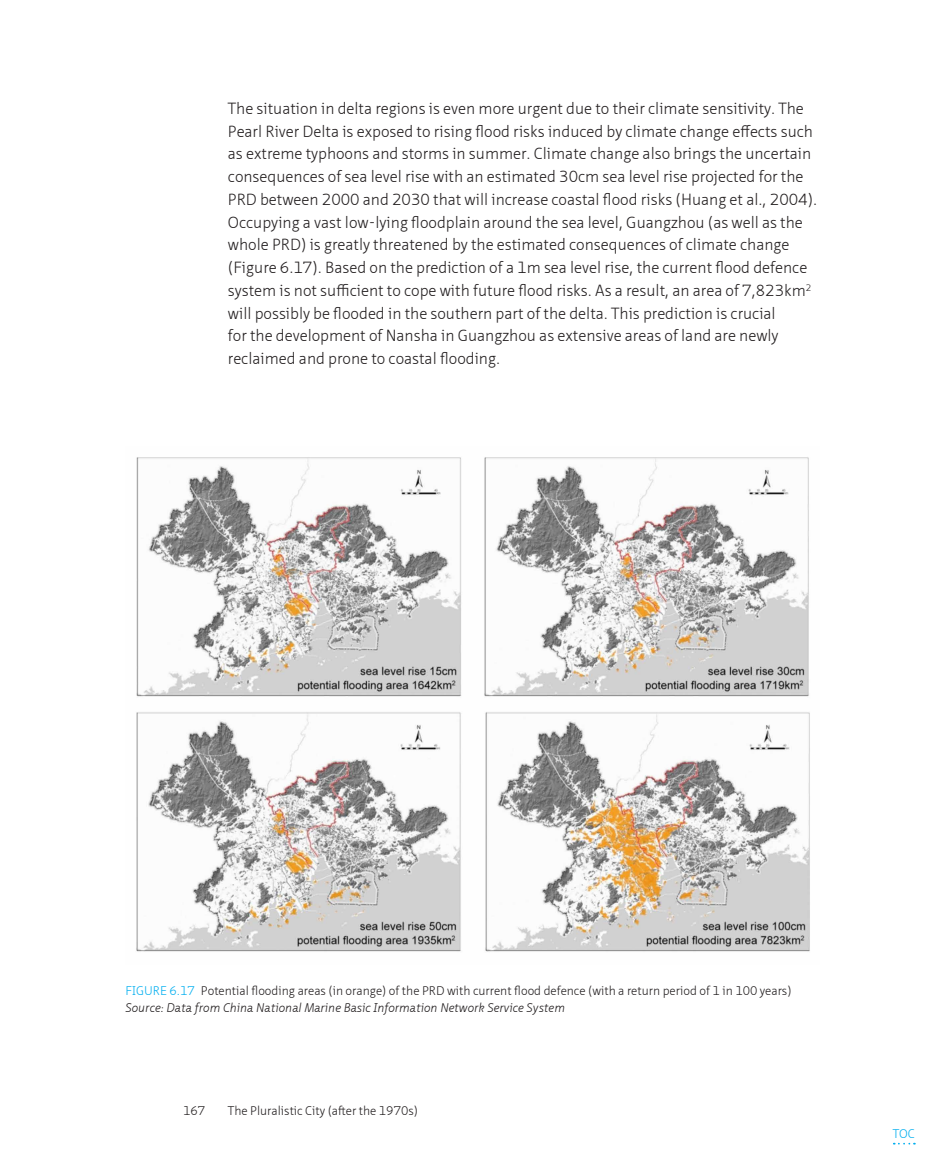
<style>
.page{position:relative;width:945px;height:1166px;background:#fff}
.page>*{position:absolute;margin:0;border:0;box-sizing:border-box;transform-origin:0 0}
.BODY_Normal{font:300 15.75px/22.8px "Neue Sans Pro";color:#231f20}
.t1{font:300 12.25px "Neue Sans Pro";color:#231f20}
.FIGURE_Footnote{font:italic 300 12.25px "Neue Sans Pro";color:#231f20}
.t2{font:300 12.25px "Neue Sans Pro";color:#00aeef}
.s1{color:#00aeef}
</style>
<div class="page">
<img style="left:136px;top:457px;width:674px;height:495px">
<svg style="left:894px;top:1142px;width:21px;height:2px"></svg>
<p class="BODY_Normal" style="left:228px;top:97px;width:591px">The situation in delta regions is even more urgent due to their climate sensitivity. The Pearl River Delta is exposed to rising flood risks induced by climate change effects such as extreme typhoons and storms in summer. Climate change also brings the uncertain consequences of sea level rise with an estimated 30cm sea level rise projected for the PRD between 2000 and 2030 that will increase coastal flood risks (Huang et al., 2004).<br>Occupying a vast low-lying floodplain around the sea level, Guangzhou (as well as the whole PRD) is greatly threatened by the estimated consequences of climate change (Figure 6.17). Based on the prediction of a 1m sea level rise, the current flood defence system is not sufficient to cope with future flood risks. As a result, an area of 7,823km<sup>2 </sup>will possibly be flooded in the southern part of the delta. This prediction is crucial<br>for the development of Nansha in Guangzhou as extensive areas of land are newly reclaimed and prone to coastal flooding.</p>
<p class="t2" style="left:126px;top:983px;width:14px">Figure</p>
<p class="t1" style="left:170px;top:983px;width:623px"><span class="s1">6.17</span> Potential flooding areas (in orange) of the PRD with current flood defence (with a return period of 1 in 100 years)</p>
<p class="FIGURE_Footnote" style="left:126px;top:1000px;width:441px">Source: Data from China National Marine Basic Information Network Service System</p>
<p class="t1" style="left:183px;top:1102px;width:24px">167</p>
<p class="t1" style="left:228px;top:1102px;width:192px">The Pluralistic City (after the 1970s)</p>
<p class="t2" style="left:893px;top:1125px;width:23px">TOC</p>
</div>
